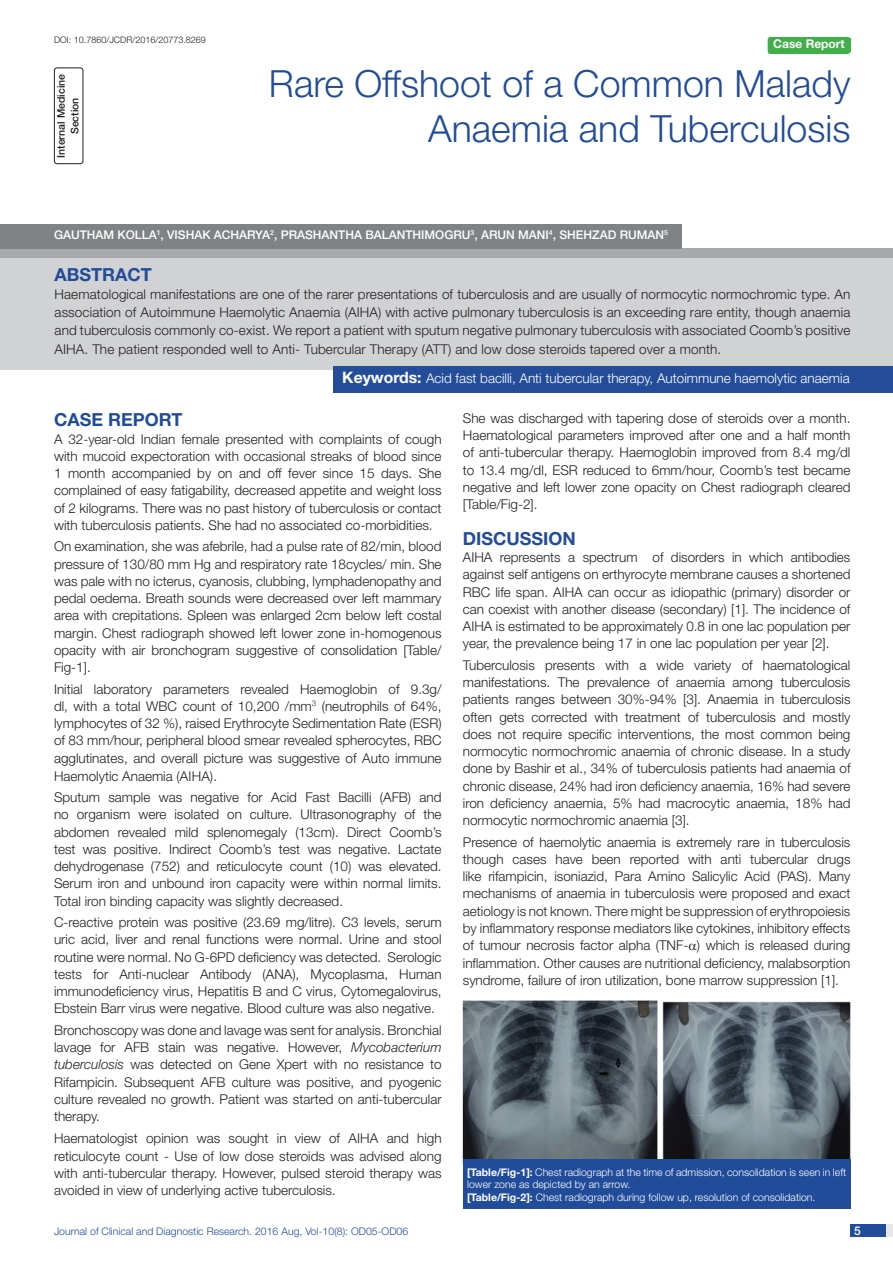
<style>
.page{position:relative;width:893px;height:1263px;background:#fff}
.page>*{position:absolute;margin:0;border:0;box-sizing:border-box;transform-origin:0 0}
.t1{font:300 37.5px "Helvetica Neue";color:#214c99}
.Heading{font:700 18px "Helvetica Neue";color:#214c99}
.Abstract_head{font:700 18px "Helvetica Neue";color:#214c99}
.Body_text{font:300 13.5px/17.2px "Helvetica Neue";color:#231f20;text-align:justify}
.Abstract_Text{font:300 13.5px/18px "Helvetica Neue";letter-spacing:.01em;color:#231f20;text-align:justify}
.t2{font:300 13.5px "Helvetica Neue";color:#fff}
.Author{font:500 12px "Helvetica Neue";color:#fff}
.t3{font:700 12px "Helvetica Neue";color:#fff}
.Table_text{font:300 10.5px/12.6px "Helvetica Neue";color:#fff}
.t4{font:300 10.5px "Helvetica Neue";color:#214c99}
.t5{font:500 10.5px "Helvetica Neue";color:#231f20}
.DOI{font:300 9px "Helvetica Neue";color:#231f20}
.s1{color:#244d99}
.s2{font-weight:700;font-size:15.75px}
.s3{font-style:italic}
.s4{font-weight:700}
</style>
<div class="page">
<div style="left:850px;top:1224px;width:43px;height:13px;background:#e6e7e9"></div>
<div style="left:850px;top:1224px;width:35px;height:13px;background:#214c99"></div>
<div style="left:768px;top:37px;width:82px;height:17px;background:#40ae49;border-radius:3px"></div>
<div style="left:767px;top:39px;width:83px;height:13px;background:#40ae49"></div>
<div style="left:0;top:248px;width:893px;height:12px;background:#a8a9ad"></div>
<div style="left:0;top:225px;width:681px;height:24px;background:#808285"></div>
<div style="left:54px;top:67px;width:29px;height:97px;border:1px solid #231f20;border-radius:3px"></div>
<div style="left:0;top:258px;width:893px;height:111px;background:#d1d2d4"></div>
<div style="left:334px;top:366px;width:559px;height:27px;background:#244d99"></div>
<img style="left:463px;top:1001px;width:195px;height:158px">
<img style="left:663px;top:1002px;width:187px;height:157px">
<div style="left:463px;top:1159px;width:387px;height:50px;background:#214c99"></div>
<p class="DOI" style="left:54px;top:35px;width:153px">DOI: 10.7860/JCDR/2016/20773.8269</p>
<p class="t3" style="left:773px;top:37px;width:73px">Case Report</p>
<p class="t5" style="left:55px;top:158px;width:85px;rotate:-90deg">INTERNAL MEDICINE</p>
<p class="t5" style="left:68px;top:134px;width:38px;rotate:-90deg">SECTION</p>
<p class="t1" style="left:269px;top:61px;width:583px">Rare Offshoot of a Common Malady</p>
<p class="t1" style="left:428px;top:106px;width:424px">Anaemia and Tuberculosis</p>
<p class="Author" style="left:54px;top:228px;width:615px">GAUTHAM KOLLA<sup>1</sup>, VISHAK ACHARYA<sup>2</sup>, PRASHANTHA BALANTHIM OG RU<sup>3</sup>, ARUN MANI <sup>4</sup>, SHEHZAD RUMAN<sup>5</sup></p>
<p class="Abstract_head" style="left:55px;top:264px;width:99px">ABST<span class="s1">RAC</span>T</p>
<p class="Abstract_Text" style="left:55px;top:285px;width:797px">Haematological manifestations are one of the rarer presentations of tuberculosis and are usually of normocytic normochromic type. An association of Autoimmune Haemolytic Anaemia (AIHA) with active pulmonary tuberculosis is an exceeding rare entity, though anaemia and tuberculosis commonly co-exist. We report a patient with sputum negative pulmonary tuberculosis with associated Coomb’s positive AIHA. The patient responded well to Anti- Tubercular Therapy (ATT) and low dose steroids tapered over a month.</p>
<p class="t2" style="left:342px;top:370px;width:509px"><span class="s2">Keywords:</span> Acid fast bacilli, Anti tubercular therapy, Autoimmune haemolytic anaemia</p>
<p class="Heading" style="left:54px;top:409px;width:130px">CASE REPORT</p>
<p class="Body_text" style="left:54px;top:430px;width:389px">A 32-year-old Indian female presented with complaints of cough with mucoid expectoration with occasional streaks of blood since 1 month accompanied by on and off fever since 15 days. She complained of easy fatigability, decreased appetite and weight loss of 2 kilograms. There was no past history of tuberculosis or contact with tuberculosis patients. She had no associated co-morbidities.</p>
<p class="Body_text" style="left:54px;top:538px;width:389px">On examination, she was afebrile, had a pulse rate of 82/min, blood pressure of 130/80 mm Hg and respiratory rate 18cycles/ min. She was pale with no icterus, cyanosis, clubbing, lymphadenopathy and pedal oedema. Breath sounds were decreased over left mammary area with crepitations. Spleen was enlarged 2cm below left costal margin. Chest radiograph showed left lower zone in-homogenous opacity with air bronchogram suggestive of consolidation [Table/ Fig-1].</p>
<p class="Body_text" style="left:54px;top:680px;width:389px">Initial laboratory parameters revealed Haemoglobin of 9.3g/ dl, with a total WBC count of 10,200 /mm<sup>3</sup> (neutrophils of 64%, lymphocytes of 32 %), raised Erythrocyte Sedimentation Rate (ESR) of 83 mm/hour, peripheral blood smear revealed spherocytes, RBC agglutinates, and overall picture was suggestive of Auto immune Haemolytic Anaemia (AIHA).</p>
<p class="Body_text" style="left:54px;top:788px;width:389px">Sputum sample was negative for Acid Fast Bacilli (AFB) and no organism were isolated on culture. Ultrasonography of the abdomen revealed mild splenomegaly (13cm). Direct Coomb’s test was positive. Indirect Coomb’s test was negative. Lactate dehydrogenase (752) and reticulocyte count (10) was elevated.<br>Serum iron and unbound iron capacity were within normal limits.<br>Total iron binding capacity was slightly decreased.</p>
<p class="Body_text" style="left:54px;top:913px;width:389px">C-reactive protein was positive (23.69 mg/litre). C3 levels, serum uric acid, liver and renal functions were normal. Urine and stool routine were normal. No G-6PD deficiency was detected. Serologic tests for Anti-nuclear Antibody (ANA), Mycoplasma, Human immunodeficiency virus, Hepatitis B and C virus, Cytomegalovirus, Ebstein Barr virus were negative. Blood culture was also negative.</p>
<p class="Body_text" style="left:54px;top:1021px;width:389px">Bronchoscopy was done and lavage was sent for analysis. Bronchial lavage for AFB stain was negative. However, <span class="s3">Mycobacterium tuberculosis</span> was detected on Gene Xpert with no resistance to Rifampicin. Subsequent AFB culture was positive, and pyogenic culture revealed no growth. Patient was started on anti-tubercular therapy.</p>
<p class="Body_text" style="left:54px;top:1130px;width:389px">Haematologist opinion was sought in view of AIHA and high reticulocyte count - Use of low dose steroids was advised along with anti-tubercular therapy. However, pulsed steroid therapy was avoided in view of underlying active tuberculosis.</p>
<p class="Body_text" style="left:463px;top:409px;width:389px">She was discharged with tapering dose of steroids over a month.<br>Haematological parameters improved after one and a half month of anti-tubercular therapy. Haemoglobin improved from 8.4 mg/dl to 13.4 mg/dl, ESR reduced to 6mm/hour, Coomb’s test became negative and left lower zone opacity on Chest radiograph cleared [Table/Fig-2].</p>
<p class="Heading" style="left:463px;top:527px;width:115px">DISCUSSION</p>
<p class="Body_text" style="left:463px;top:548px;width:389px">AIHA represents a spectrum of disorders in which antibodies against self antigens on erthyrocyte membrane causes a shortened RBC life span. AIHA can occur as idiopathic (primary) disorder or can coexist with another disease (secondary) [1]. The incidence of AIHA is estimated to be approximately 0.8 in one lac population per year, the prevalence being 17 in one lac population per year [2].</p>
<p class="Body_text" style="left:463px;top:656px;width:389px">Tuberculosis presents with a wide variety of haematological manifestations. The prevalence of anaemia among tuberculosis patients ranges between 30%-94% [3]. Anaemia in tuberculosis often gets corrected with treatment of tuberculosis and mostly does not require specific interventions, the most common being normocytic normochromic anaemia of chronic disease. In a study done by Bashir et al., 34% of tuberculosis patients had anaemia of chronic disease, 24% had iron deficiency anaemia, 16% had severe iron deficiency anaemia, 5% had macrocytic anaemia, 18% had normocytic normochromic anaemia [3].</p>
<p class="Body_text" style="left:463px;top:833px;width:389px">Presence of haemolytic anaemia is extremely rare in tuberculosis though cases have been reported with anti tubercular drugs like rifampicin, isoniazid, Para Amino Salicylic Acid (PAS). Many mechanisms of anaemia in tuberculosis were proposed and exact aetiology is not known. There might be suppression of erythropoiesis by inflammatory response mediators like cytokines, inhibitory effects of tumour necrosis factor alpha (TNF- ) which is released during inflammation. Other causes are nutritional deficiency, malabsorption syndrome, failure of iron utilization, bone marrow suppression [1].</p>
<p class="Table_text" style="left:467px;top:1165px;width:381px"><span class="s4">[Table/Fig-1]:</span> Chest radiograph at the time of admission, consolidation is seen in left lower zone as depicted by an arrow.</p>
<p class="Table_text" style="left:467px;top:1190px;width:350px"><span class="s4">[Table/Fig-2]:</span> Chest radiograph during follow up, resolution of consolidation.</p>
<p class="t4" style="left:54px;top:1225px;width:356px">Journal of Clinical and Diagnostic Research. 2016 Aug, Vol-10(8): OD05-OD06</p>
<p class="Author" style="left:854px;top:1223px;width:8px">5</p>
</div>
